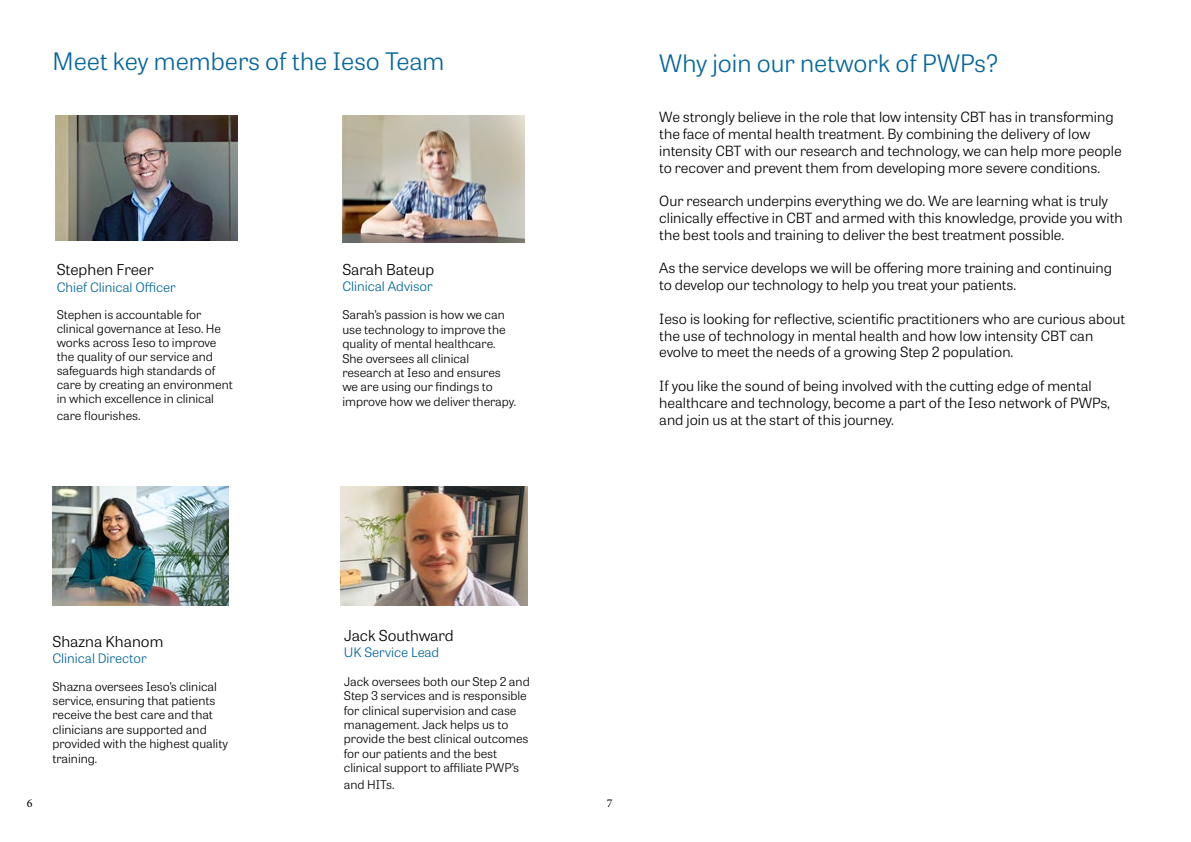
<style>
.page{position:relative;width:1191px;height:842px;background:#fff}
.page>*{position:absolute;margin:0;border:0;box-sizing:border-box;transform-origin:0 0}
.t1{font:300 24px "Tablet Gothic Wide";color:#06679b}
.t2{font:300 15px "Tablet Gothic Wide";color:#000}
.t3{font:300 14px/16.8px "Tablet Gothic Wide";color:#000}
.t4{font:300 13px "Tablet Gothic Wide";color:#06679b}
.t5{font:300 12px/14.4px "Tablet Gothic Wide";color:#000}
.t6{font:12px "Minion Pro";color:#000}
</style>
<div class="page">
<img style="left:55px;top:116px;width:183px;height:125px">
<img style="left:342px;top:116px;width:182px;height:126px">
<img style="left:52px;top:486px;width:177px;height:119px">
<img style="left:340px;top:486px;width:187px;height:119px">
<h1 class="t1" style="left:52px;top:45px;width:393px">Meet key members of the Ieso Team</h1>
<p class="t2" style="left:57px;top:259px;width:98px">Stephen Freer</p>
<p class="t4" style="left:57px;top:278px;width:121px">Chief Clinical Officer</p>
<p class="t5" style="left:57px;top:307px;width:178px;line-height:14px">Stephen is accountable for clinical governance at Ieso. He works across Ieso to improve the quality of our service and safeguards high standards of care by creating an environment in which excellence in clinical</p>
<p class="t5" style="left:57px;top:408px;width:85px">care flourishes.</p>
<p class="t2" style="left:342px;top:259px;width:93px">Sarah Bateup</p>
<p class="t4" style="left:342px;top:277px;width:92px">Clinical Advisor</p>
<p class="t5" style="left:342px;top:307px;width:175px">Sarah’s passion is how we can use technology to improve the quality of mental healthcare.<br>She oversees all clinical research at Ieso and ensures we are using our findings to improve how we deliver therapy.</p>
<h1 class="t1" style="left:659px;top:46px;width:341px">Why join our network of PWPs?</h1>
<p class="t3" style="left:659px;top:108px;width:464px">We strongly believe in the role that low intensity CBT has in transforming the face of mental health treatment. By combining the delivery of low intensity CBT with our research and technology, we can help more people to recover and prevent them from developing more severe conditions.</p>
<p class="t3" style="left:659px;top:192px;width:465px">Our research underpins everything we do. We are learning what is truly clinically effective in CBT and armed with this knowledge, provide you with the best tools and training to deliver the best treatment possible.</p>
<p class="t3" style="left:659px;top:259px;width:454px">As the service develops we will be offering more training and continuing to develop our technology to help you treat your patients.</p>
<p class="t3" style="left:659px;top:310px;width:467px">Ieso is looking for reflective, scientific practitioners who are curious about the use of technology in mental health and how low intensity CBT can evolve to meet the needs of a growing Step 2 population.</p>
<p class="t3" style="left:659px;top:377px;width:452px">If you like the sound of being involved with the cutting edge of mental healthcare and technology, become a part of the Ieso network of PWPs, and join us at the start of this journey.</p>
<p class="t2" style="left:52px;top:631px;width:112px">Shazna Khanom</p>
<p class="t4" style="left:52px;top:649px;width:96px">Clinical Director</p>
<p class="t5" style="left:52px;top:678px;width:177px">Shazna oversees Ieso’s clinical service, ensuring that patients receive the best care and that clinicians are supported and provided with the highest quality training.</p>
<p class="t2" style="left:344px;top:626px;width:111px">Jack Southward</p>
<p class="t4" style="left:344px;top:643px;width:97px">UK Service Lead</p>
<p class="t5" style="left:344px;top:674px;width:187px">Jack oversees both our Step 2 and<br>Step 3 services and is responsible for clinical supervision and case management. Jack helps us to provide the best clinical outcomes for our patients and the best clinical support to affiliate PWP’s</p>
<p class="t5" style="left:344px;top:777px;width:52px">and HITs.</p>
<p class="t6" style="left:27px;top:795px;width:7px">6</p>
<p class="t6" style="left:607px;top:795px;width:7px">7</p>
</div>
